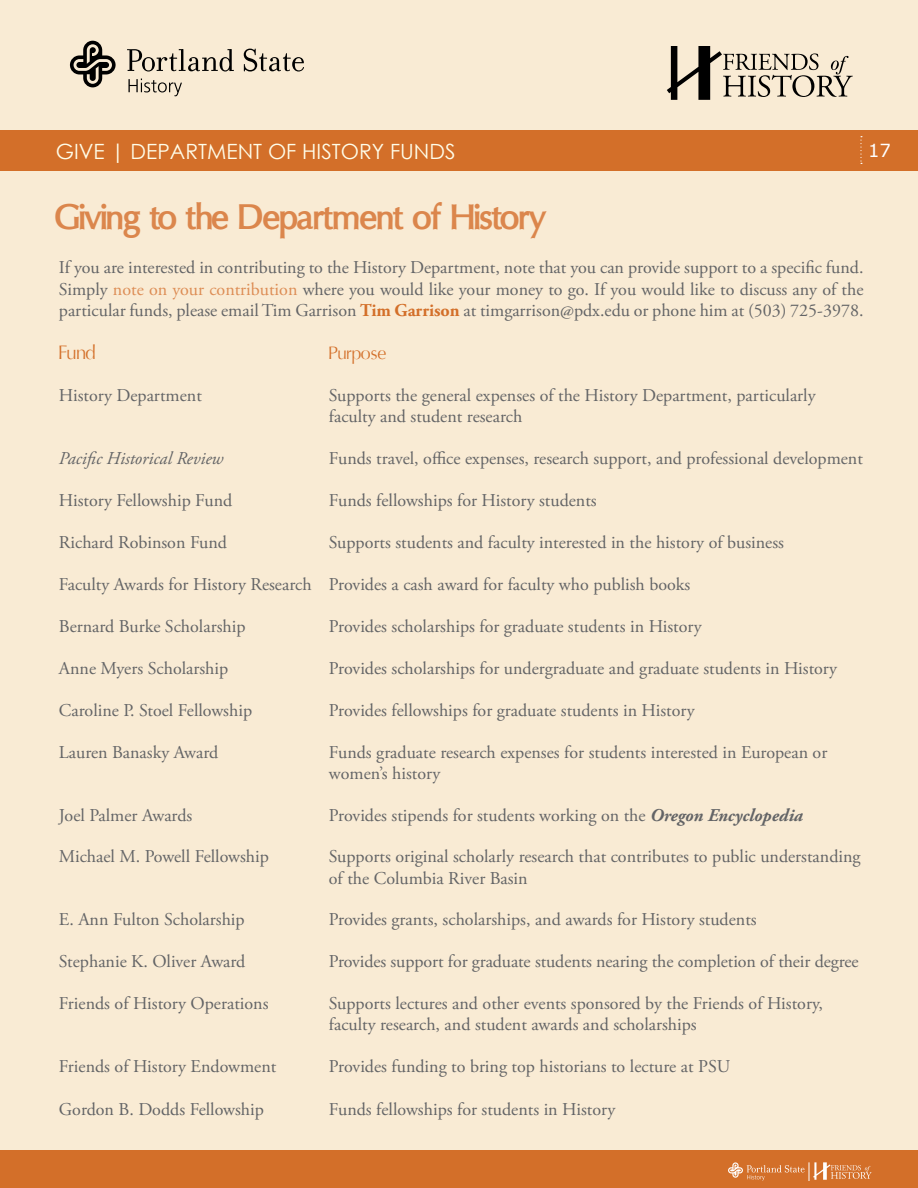
<style>
.page{position:relative;width:918px;height:1188px;background:#f9ebd4}
.page>*{position:absolute;margin:0;border:0;box-sizing:border-box;transform-origin:0 0}
.t1{font:700 36px "Oregon LDO";letter-spacing:-.02em;color:#db864c}
.t2{font:21px "Century Gothic";color:#fffde9}
.t3{font:19.5px "Oregon LDO Book";color:#d36f29}
.t4{font:18px/21px "Adobe Garamond Pro";color:#636466}
.t5{font:italic 18px "Adobe Garamond Pro";color:#636466}
.t6{font:18px "Oregon LDO Book";color:#d36f29}
.t7{font:18px "Verdana";color:#fff}
.s1{color:#dd8d55}
.s2{font-weight:700;color:#d36f29}
.s3{font-weight:700;font-style:italic}
</style>
<div class="page">
<div style="left:0;top:1150px;width:918px;height:38px;background:#d36f29"></div>
<svg style="left:728px;top:1162px;width:144px;height:19px"></svg>
<div style="left:0;top:130px;width:918px;height:41px;background:#d36f29"></div>
<svg style="left:860px;top:136px;width:2px;height:28px"></svg>
<svg style="left:667px;top:46px;width:185px;height:54px"></svg>
<svg style="left:128px;top:79px;width:54px;height:17px"></svg>
<svg style="left:244px;top:49px;width:60px;height:23px"></svg>
<svg style="left:127px;top:49px;width:107px;height:23px"></svg>
<svg style="left:70px;top:41px;width:46px;height:46px"></svg>
<p class="t2" style="left:56px;top:136px;width:401px">GIVE | DEPARTMENT OF HISTORY FUNDS</p>
<h1 class="t1" style="left:54px;top:197px;width:493px">Giving to the Department of History</h1>
<p class="t7" style="left:868px;top:138px;width:24px">17</p>
<p class="t4" style="left:59px;top:258px;width:806px;text-align:justify">If you are interested in contributing to the History Department, note that you can provide support to a specific fund.<br>Simply <span class="s1">note on your contribution</span> where you would like your money to go. If you would like to discuss any of the particular funds, please email Tim Garrison <span class="s2">Tim Garrison</span> at timgarrison@pdx.edu or phone him at (503) 725-3978.</p>
<p class="t3" style="left:59px;top:341px;width:38px">Fund</p>
<p class="t6" style="left:329px;top:342px;width:59px">Purpose</p>
<p class="t4" style="left:59px;top:385px;width:144px">History Department</p>
<p class="t4" style="left:329px;top:385px;width:488px">Supports the general expenses of the History Department, particularly faculty and student research</p>
<p class="t5" style="left:59px;top:447px;width:166px">Pacific Historical Review</p>
<p class="t4" style="left:329px;top:448px;width:536px">Funds travel, office expenses, research support, and professional development</p>
<p class="t4" style="left:59px;top:490px;width:175px">History Fellowship Fund</p>
<p class="t4" style="left:329px;top:490px;width:269px">Funds fellowships for History students</p>
<p class="t4" style="left:59px;top:532px;width:170px">Richard Robinson Fund</p>
<p class="t4" style="left:329px;top:532px;width:457px">Supports students and faculty interested in the history of business</p>
<p class="t4" style="left:59px;top:574px;width:633px">Faculty Awards for History Research Provides a cash award for faculty who publish books</p>
<p class="t4" style="left:59px;top:616px;width:188px">Bernard Burke Scholarship</p>
<p class="t4" style="left:329px;top:616px;width:374px">Provides scholarships for graduate students in History</p>
<p class="t4" style="left:59px;top:658px;width:171px">Anne Myers Scholarship</p>
<p class="t4" style="left:329px;top:658px;width:510px">Provides scholarships for undergraduate and graduate students in History</p>
<p class="t4" style="left:59px;top:700px;width:195px">Caroline P. Stoel Fellowship</p>
<p class="t4" style="left:329px;top:700px;width:367px">Provides fellowships for graduate students in History</p>
<p class="t4" style="left:59px;top:742px;width:161px">Lauren Banasky Award</p>
<p class="t4" style="left:329px;top:742px;width:500px">Funds graduate research expenses for students interested in European or women’s history</p>
<p class="t4" style="left:59px;top:805px;width:135px">Joel Palmer Awards</p>
<p class="t4" style="left:329px;top:805px;width:476px">Provides stipends for students working on the <span class="s3">Oregon Encyclopedia</span></p>
<p class="t4" style="left:59px;top:847px;width:212px">Michael M. Powell Fellowship</p>
<p class="t4" style="left:329px;top:847px;width:533px">Supports original scholarly research that contributes to public understanding of the Columbia River Basin</p>
<p class="t4" style="left:59px;top:910px;width:187px">E. Ann Fulton Scholarship</p>
<p class="t4" style="left:329px;top:910px;width:429px">Provides grants, scholarships, and awards for History students</p>
<p class="t4" style="left:59px;top:952px;width:188px">Stephanie K. Oliver Award</p>
<p class="t4" style="left:329px;top:952px;width:531px">Provides support for graduate students nearing the completion of their degree</p>
<p class="t4" style="left:59px;top:994px;width:211px">Friends of History Operations</p>
<p class="t4" style="left:329px;top:994px;width:496px">Supports lectures and other events sponsored by the Friends of History, faculty research, and student awards and scholarships</p>
<p class="t4" style="left:59px;top:1057px;width:219px">Friends of History Endowment</p>
<p class="t4" style="left:329px;top:1057px;width:403px">Provides funding to bring top historians to lecture at PSU</p>
<p class="t4" style="left:59px;top:1099px;width:207px">Gordon B. Dodds Fellowship</p>
<p class="t4" style="left:329px;top:1099px;width:288px">Funds fellowships for students in History</p>
</div>
